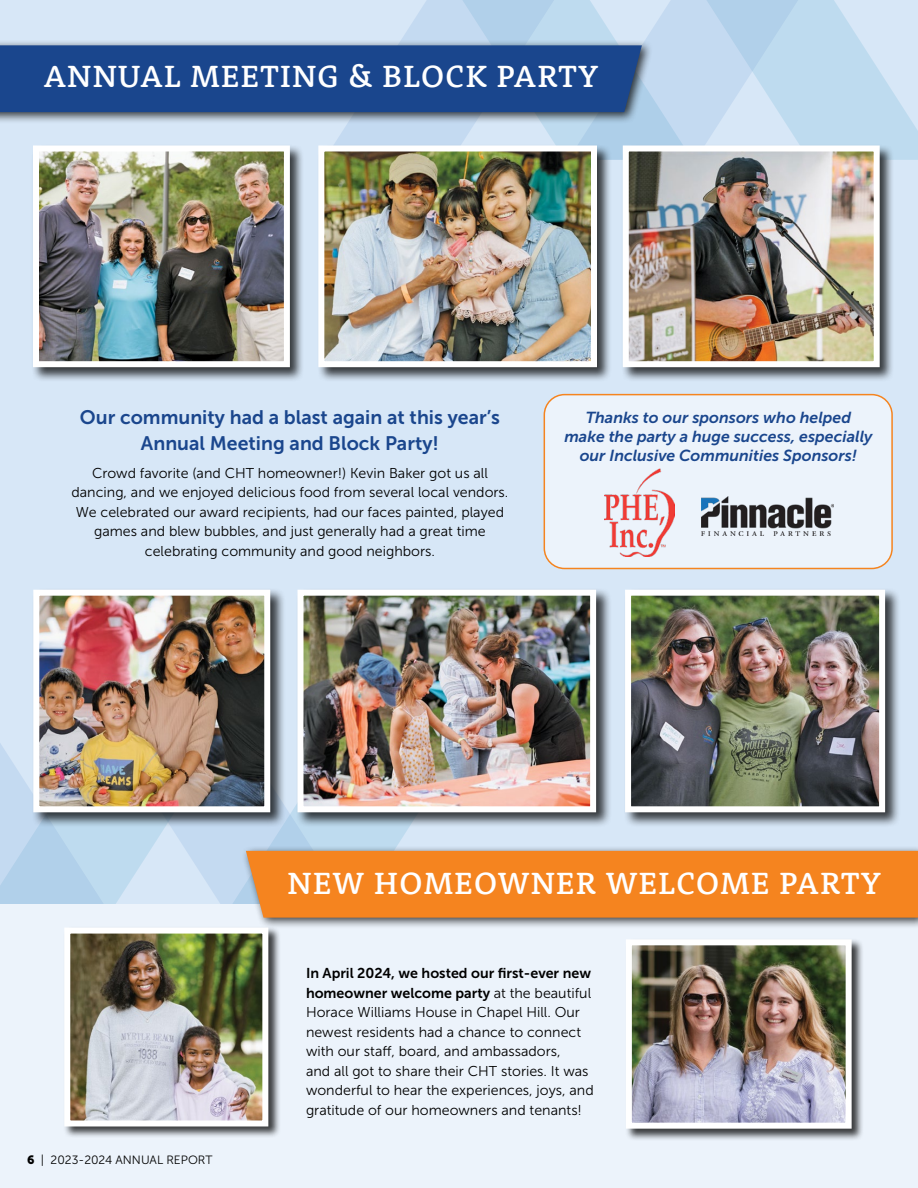
<style>
.page{position:relative;width:918px;height:1188px;background:#d7e7f7}
.page>*{position:absolute;margin:0;border:0;box-sizing:border-box;transform-origin:0 0}
.t1{font:500 31.5px "Rooney";letter-spacing:.04em;color:#fff}
.t2{font:19.5px/25.5px "Museo Sans 700";color:#1a468d;text-align:center}
.t3{font:italic 15.9px/19px "Museo Sans 700";color:#1a468d;text-align:center}
.t4{font:14.25px/19.5px "Museo Sans 300";color:#000}
.t5{font:14.25px/19.5px "Museo Sans 700";color:#000}
.t6{font:12px "Museo Sans 300";color:#000}
.s1{font-family:"Museo Sans 900"}
.s2{font-family:"Museo Sans 300"}
</style>
<div class="page">
<svg style="left:230px;top:806px;width:178px;height:98px;fill:#bedaef"></svg>
<svg style="left:0;top:743px;width:230px;height:161px"></svg>
<div style="left:0;top:904px;width:918px;height:284px;background:#ecf3fb"></div>
<div style="left:241px;top:845px;width:677px;height:84px;background:#000;opacity:.75"></div>
<div style="left:246px;top:851px;width:672px;height:67px;background:#f5841f"></div>
<div style="left:32px;top:144px;width:273px;height:238px;background:#000;opacity:.75"></div>
<img style="left:40px;top:160px;width:243px;height:200px">
<div style="left:33px;top:146px;width:257px;height:221px;border:6px solid #fff"></div>
<div style="left:621px;top:144px;width:274px;height:238px;background:#000;opacity:.75"></div>
<img style="left:630px;top:160px;width:243px;height:200px">
<div style="left:623px;top:146px;width:257px;height:221px;border:6px solid #fff"></div>
<div style="left:32px;top:588px;width:254px;height:240px;background:#000;opacity:.75"></div>
<img style="left:40px;top:597px;width:223px;height:208px">
<div style="left:33px;top:590px;width:237px;height:222px;border:6px solid #fff"></div>
<div style="left:623px;top:588px;width:278px;height:240px;background:#000;opacity:.75"></div>
<img style="left:632px;top:597px;width:246px;height:208px">
<div style="left:625px;top:590px;width:260px;height:222px;border:6px solid #fff"></div>
<div style="left:296px;top:588px;width:316px;height:240px;background:#000;opacity:.75"></div>
<img style="left:305px;top:597px;width:284px;height:208px">
<div style="left:298px;top:590px;width:298px;height:222px;border:6px solid #fff"></div>
<div style="left:317px;top:144px;width:295px;height:238px;background:#000;opacity:.75"></div>
<img style="left:325px;top:160px;width:265px;height:200px">
<div style="left:318px;top:146px;width:279px;height:221px;border:6px solid #fff"></div>
<div style="left:63px;top:927px;width:217px;height:212px;background:#000;opacity:.75"></div>
<img style="left:71px;top:935px;width:190px;height:184px">
<div style="left:64px;top:928px;width:204px;height:198px;border:6px solid #fff"></div>
<div style="left:625px;top:938px;width:239px;height:203px;background:#000;opacity:.75"></div>
<img style="left:633px;top:946px;width:212px;height:176px">
<div style="left:626px;top:939px;width:226px;height:190px;border:6px solid #fff"></div>
<svg style="left:0;top:0;width:918px;height:160px"></svg>
<div style="left:544px;top:395px;width:348px;height:174px;background:#ecf3fb;border-radius:20px"></div>
<div style="left:544px;top:394px;width:349px;height:175px;border:2px solid #f5841f;border-radius:20px"></div>
<img style="left:605px;top:468px;width:69px;height:88px">
<img style="left:701px;top:496px;width:132px;height:39px">
<h1 class="t1" style="left:44px;top:55px;width:556px">ANNUAL MEETING &amp; BLOCK PARTY</h1>
<h2 class="t2" style="left:80px;top:405px;width:422px">Our community had a blast again at this year’s<br>Annual Meeting and Block Party!</h2>
<p class="t4" style="left:72px;top:463px;width:438px;text-align:center">Crowd favorite (and CHT homeowner!) Kevin Baker got us all dancing, and we enjoyed delicious food from several local vendors.<br>We celebrated our award recipients, had our faces painted, played games and blew bubbles, and just generally had a great time celebrating community and good neighbors.</p>
<p class="t3" style="left:564px;top:408px;width:310px">Thanks to our sponsors who helped make the party a huge success, especially our Inclusive Communities Sponsors!</p>
<h1 class="t1" style="left:287px;top:862px;width:595px">NEW HOMEOWNER WELCOME PARTY</h1>
<p class="t6" style="left:27px;top:1153px;width:187px"><span class="s1">6</span> | 2023-2024 ANNUAL REPORT</p>
<p class="t5" style="left:306px;top:964px;width:287px">In April 2024, we hosted our first-ever new homeowner welcome party <span class="s2">at the beautiful</span></p>
<p class="t4" style="left:306px;top:1003px;width:289px">Horace Williams House in Chapel Hill. Our newest residents had a chance to connect with our staff, board, and ambassadors,<br>and all got to share their CHT stories. It was wonderful to hear the experiences, joys, and gratitude of our homeowners and tenants!</p>
</div>
